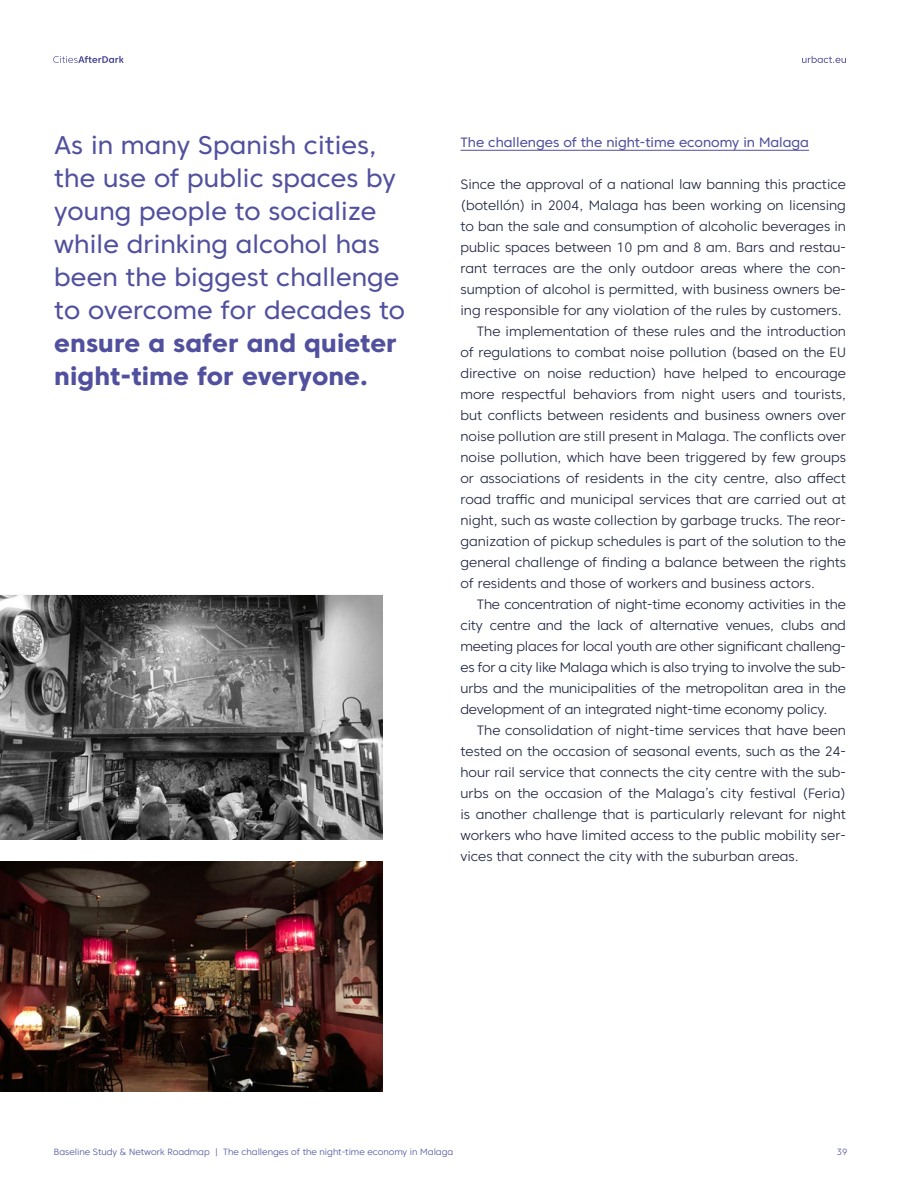
<style>
.page{position:relative;width:900px;height:1200px;background:#fff}
.page>*{position:absolute;margin:0;border:0;box-sizing:border-box;transform-origin:0 0}
.t1{font:25.5px/33px "Core Sans C 45";letter-spacing:.005em;color:#51509e}
.t2{font:800 25.5px/33px "Core Sans C 75";letter-spacing:.005em;color:#51509e}
.t3{font:300 13.5px "Core Sans C 35";color:#1f2541}
.t4{font:13.5px "Core Sans C 45";color:#51509e}
.t5{font:300 9px "Core Sans C 35";color:#51509e}
</style>
<div class="page">
<svg style="left:53px;top:56px;width:71px;height:7px"></svg>
<svg style="left:802px;top:56px;width:44px;height:7px"></svg>
<hr style="left:460px;top:150px;width:349px;height:1px;background:#51509e">
<img style="left:0;top:861px;width:382px;height:231px">
<svg style="left:0;top:595px;width:382px;height:245px;background:#6a6969"></svg>
<h1 class="t1" style="left:54px;top:128px;width:324px">As in many Spanish cities,</h1>
<p class="t4" style="left:460px;top:134px;width:350px">The challenges of the night-time economy in Malaga</p>
<h1 class="t1" style="left:54px;top:161px;width:352px">the use of public spaces by young people to socialize while drinking alcohol has been the biggest challenge to overcome for decades to</h1>
<h1 class="t2" style="left:54px;top:326px;width:344px">ensure a safer and quieter night-time for everyone.</h1>
<p class="t3" style="left:460px;top:176px;width:387px">Since the approval of a national law banning this practice</p>
<p class="t3" style="left:460px;top:197px;width:387px">(botellón) in 2004, Malaga has been working on licensing</p>
<p class="t3" style="left:460px;top:218px;width:387px">to ban the sale and consumption of alcoholic beverages in</p>
<p class="t3" style="left:460px;top:239px;width:387px">public spaces between 10 pm and 8 am. Bars and restau-</p>
<p class="t3" style="left:460px;top:260px;width:387px">rant terraces are the only outdoor areas where the con-</p>
<p class="t3" style="left:460px;top:281px;width:387px">sumption of alcohol is permitted, with business owners be-</p>
<p class="t3" style="left:460px;top:302px;width:383px">ing responsible for any violation of the rules by customers.</p>
<p class="t3" style="left:477px;top:323px;width:370px">The implementation of these rules and the introduction</p>
<p class="t3" style="left:460px;top:344px;width:387px">of regulations to combat noise pollution (based on the EU</p>
<p class="t3" style="left:460px;top:365px;width:387px">directive on noise reduction) have helped to encourage</p>
<p class="t3" style="left:460px;top:386px;width:387px">more respectful behaviors from night users and tourists,</p>
<p class="t3" style="left:460px;top:407px;width:387px">but conflicts between residents and business owners over</p>
<p class="t3" style="left:460px;top:428px;width:387px">noise pollution are still present in Malaga. The conflicts over</p>
<p class="t3" style="left:460px;top:449px;width:387px">noise pollution, which have been triggered by few groups</p>
<p class="t3" style="left:460px;top:470px;width:387px">or associations of residents in the city centre, also affect</p>
<p class="t3" style="left:460px;top:491px;width:387px">road traffic and municipal services that are carried out at</p>
<p class="t3" style="left:460px;top:512px;width:387px">night, such as waste collection by garbage trucks. The reor-</p>
<p class="t3" style="left:460px;top:533px;width:387px">ganization of pickup schedules is part of the solution to the</p>
<p class="t3" style="left:460px;top:554px;width:387px">general challenge of finding a balance between the rights</p>
<p class="t3" style="left:460px;top:575px;width:356px">of residents and those of workers and business actors.</p>
<p class="t3" style="left:477px;top:596px;width:370px">The concentration of night-time economy activities in the</p>
<p class="t3" style="left:460px;top:617px;width:387px">city centre and the lack of alternative venues, clubs and</p>
<p class="t3" style="left:460px;top:638px;width:387px">meeting places for local youth are other significant challeng-</p>
<p class="t3" style="left:460px;top:659px;width:387px">es for a city like Malaga which is also trying to involve the sub-</p>
<p class="t3" style="left:460px;top:680px;width:387px">urbs and the municipalities of the metropolitan area in the</p>
<p class="t3" style="left:460px;top:701px;width:369px">development of an integrated night-time economy policy.</p>
<p class="t3" style="left:477px;top:722px;width:370px">The consolidation of night-time services that have been</p>
<p class="t3" style="left:460px;top:743px;width:387px">tested on the occasion of seasonal events, such as the 24-</p>
<p class="t3" style="left:460px;top:764px;width:387px">hour rail service that connects the city centre with the sub-</p>
<p class="t3" style="left:460px;top:785px;width:387px">urbs on the occasion of the Malaga’s city festival (Feria)</p>
<p class="t3" style="left:460px;top:806px;width:387px">is another challenge that is particularly relevant for night</p>
<p class="t3" style="left:460px;top:827px;width:387px">workers who have limited access to the public mobility ser-</p>
<p class="t3" style="left:460px;top:848px;width:340px">vices that connect the city with the suburban areas.</p>
<p class="t5" style="left:54px;top:1146px;width:401px">Baseline Study &amp; Network Roadmap | The challenges of the night-time economy in Malaga</p>
<p class="t5" style="left:837px;top:1146px;width:12px">39</p>
</div>
